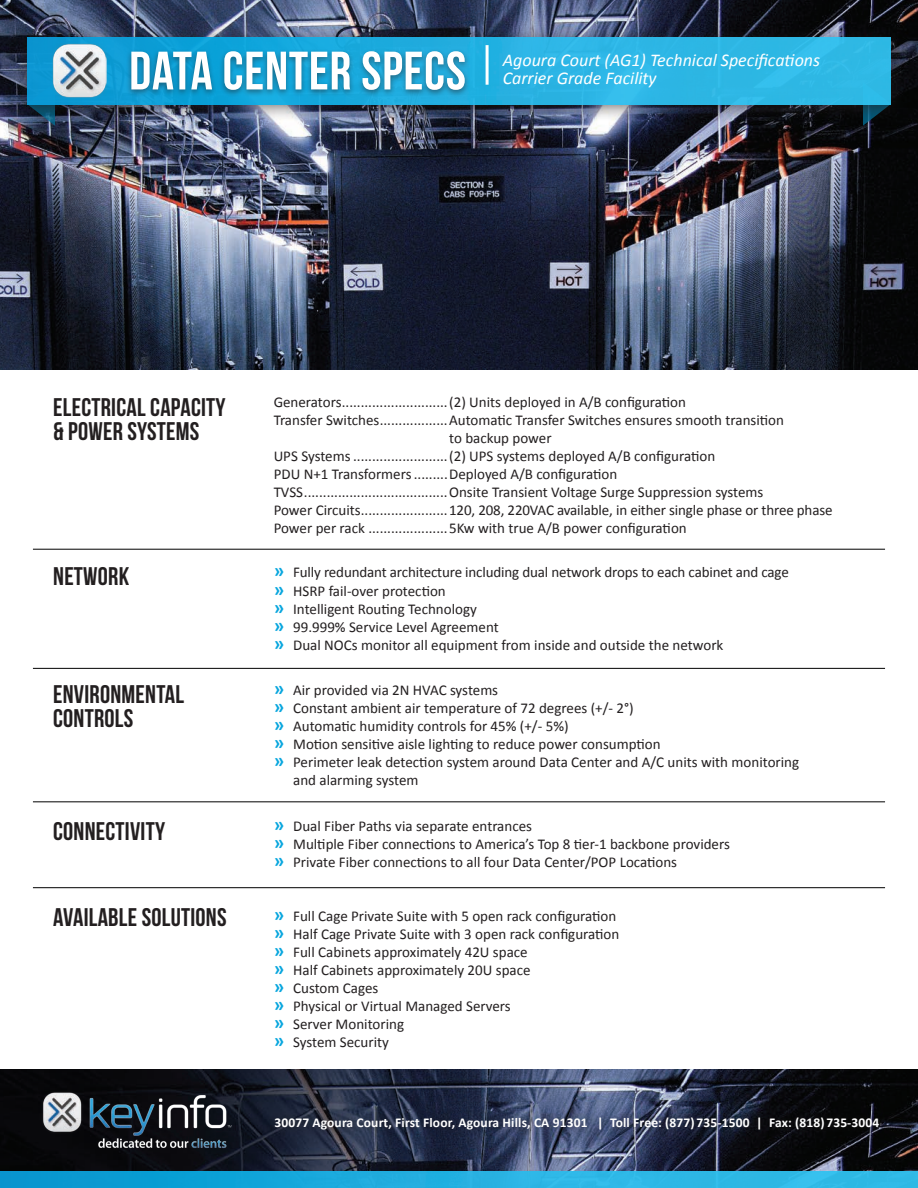
<style>
.page{position:relative;width:918px;height:1188px;background:#fff}
.page>*{position:absolute;margin:0;border:0;box-sizing:border-box;transform-origin:0 0}
.t1{font:54px "Bebas Neue";letter-spacing:.015em;color:#fff}
.t2{font:25.5px/24px "Bebas Neue";letter-spacing:.01em;color:#231f20}
.t3{font:italic 18px/18px "Calibri";color:#fff}
.t4{font:15px/18px "Calibri";color:#231f20}
.t5{font:700 13.5px "Calibri";letter-spacing:.01em;color:#fff}
.s1{font-weight:700;font-size:19.5px;color:#08a6de}
</style>
<div class="page">
<img style="left:0;top:0;width:918px;height:369px">
<svg style="left:27px;top:122px;width:28px;height:4px"></svg>
<svg style="left:863px;top:122px;width:28px;height:4px"></svg>
<div style="left:12px;top:24px;width:895px;height:98px;background:#231f20;opacity:.68"></div>
<img style="left:27px;top:37px;width:864px;height:67px">
<div style="left:126px;top:48px;width:344px;height:50px;background:#231f20;opacity:.49"></div>
<img style="left:53px;top:44px;width:53px;height:53px">
<hr style="left:486px;top:45px;width:3px;height:40px;background:#fff">
<hr style="left:33px;top:549px;width:852px;height:1px;background:#000">
<hr style="left:33px;top:668px;width:852px;height:1px;background:#000">
<hr style="left:33px;top:802px;width:852px;height:1px;background:#000">
<hr style="left:33px;top:887px;width:852px;height:1px;background:#000">
<img style="left:0;top:1069px;width:918px;height:102px">
<div style="left:269px;top:1111px;width:618px;height:26px;background:#231f20;opacity:.55"></div>
<img style="left:41px;top:1089px;width:191px;height:63px">
<img style="left:0;top:1171px;width:918px;height:17px">
<h1 class="t1" style="left:129px;top:41px;width:338px">DATA CENTER SPECS</h1>
<p class="t3" style="left:503px;top:50px;width:319px">Agoura Court (AG1) Technical Specifications<br>Carrier Grade Facility</p>
<h2 class="t2" style="left:53px;top:395px;width:174px">ELECTRICAL CAPACITY &amp; POWER SYSTEMS</h2>
<p class="t4" style="left:274px;top:393px;width:512px">Generators............................(2) Units deployed in A/B configuration<br>Transfer Switches..................Automatic Transfer Switches ensures smooth transition</p>
<p class="t4" style="left:274px;top:447px;width:560px">UPS Systems .........................(2) UPS systems deployed A/B configuration<br>PDU N+1 Transformers.........Deployed A/B configuration TVSS......................................Onsite Transient Voltage Surge Suppression systems<br>Power Circuits.......................120, 208, 220VAC available, in either single phase or three phase Power per rack .....................5Kw with true A/B power configuration</p>
<h2 class="t2" style="left:53px;top:564px;width:78px">NETWORK</h2>
<p class="t4" style="left:274px;top:562px;width:517px;line-height:19.5px"><span class="s1">»</span> Fully redundant architecture including dual network drops to each cabinet and cage <span class="s1">»</span> HSRP fail-over protection</p>
<p class="t4" style="left:274px;top:600px;width:451px"><span class="s1">»</span> Intelligent Routing Technology<br><span class="s1">»</span> 99.999% Service Level Agreement<br><span class="s1">»</span> Dual NOCs monitor all equipment from inside and outside the network</p>
<h2 class="t2" style="left:53px;top:682px;width:132px">ENVIRONMENTAL<br>CONTROLS</h2>
<p class="t4" style="left:274px;top:681px;width:226px"><span class="s1">»</span> Air provided via 2N HVAC systems</p>
<p class="t4" style="left:274px;top:699px;width:362px"><span class="s1">»</span> Constant ambient air temperature of 72 degrees (+/- 2°)</p>
<p class="t4" style="left:274px;top:717px;width:296px"><span class="s1">»</span> Automatic humidity controls for 45% (+/- 5%)</p>
<p class="t4" style="left:274px;top:735px;width:389px"><span class="s1">»</span> Motion sensitive aisle lighting to reduce power consumption</p>
<p class="t4" style="left:274px;top:753px;width:527px"><span class="s1">»</span> Perimeter leak detection system around Data Center and A/C units with monitoring</p>
<p class="t4" style="left:293px;top:771px;width:127px">and alarming system</p>
<h2 class="t2" style="left:53px;top:819px;width:113px">CONNECTIVITY</h2>
<p class="t4" style="left:274px;top:817px;width:458px"><span class="s1">»</span> Dual Fiber Paths via separate entrances<br><span class="s1">»</span> Multiple Fiber connections to America’s Top 8 tier-1 backbone providers <span class="s1">»</span> Private Fiber connections to all four Data Center/POP Locations</p>
<h2 class="t2" style="left:53px;top:905px;width:175px">AVAILABLE SOLUTIONS</h2>
<p class="t4" style="left:274px;top:907px;width:347px"><span class="s1">»</span> Full Cage Private Suite with 5 open rack configuration <span class="s1">»</span> Half Cage Private Suite with 3 open rack configuration <span class="s1">»</span> Full Cabinets approximately 42U space<br><span class="s1">»</span> Half Cabinets approximately 20U space<br><span class="s1">»</span> Custom Cages<br><span class="s1">»</span> Physical or Virtual Managed Servers<br><span class="s1">»</span> Server Monitoring<br><span class="s1">»</span> System Security</p>
<p class="t5" style="left:274px;top:1114px;width:606px">30077 Agoura Court, First Floor, Agoura Hills, CA 91301 | Toll Free: (877) 735-1500 | Fax: (818) 735-3004</p>
</div>
